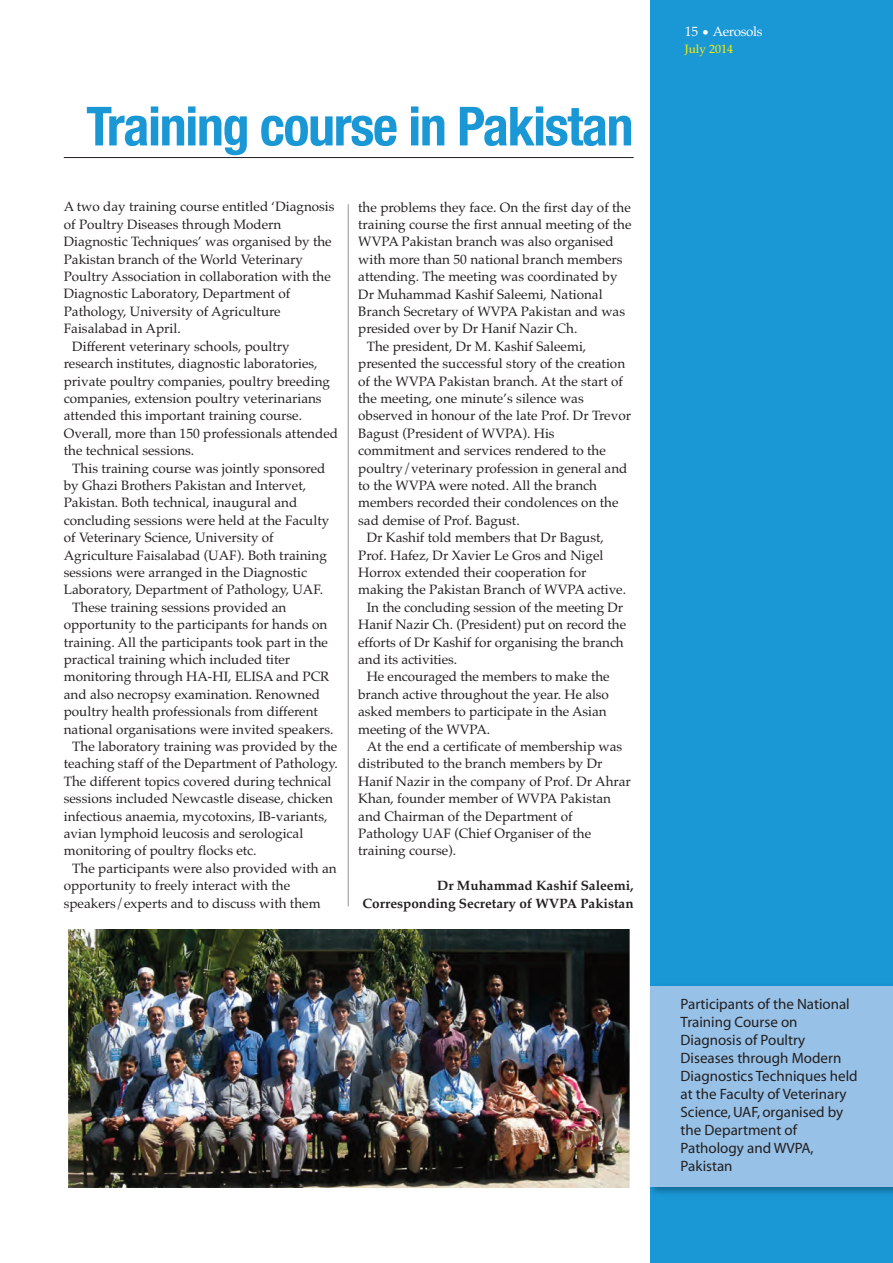
<style>
.page{position:relative;width:893px;height:1263px;background:#fff}
.page>*{position:absolute;margin:0;border:0;box-sizing:border-box;transform-origin:0 0}
.t1{font:700 condensed 54px "Helvetica Neue";letter-spacing:-.025em;color:#1a97d5}
.t2{font:15px/18.1px "Myriad";color:#231f20}
.t3{font:13.5px "Palatino";color:#231f20}
.t4{font:700 13.5px/17.4px "Palatino";color:#231f20;text-align:right}
.t5{font:13.5px "Palatino";letter-spacing:-.025em;color:#fff}
.t6{font:12px "Palatino";color:#fff101}
</style>
<div class="page">
<div style="left:651px;top:0;width:242px;height:1263px;background:#1a97d5"></div>
<hr style="left:348px;top:204px;width:1px;height:702px;background:#939598">
<hr style="left:64px;top:157px;width:570px;height:1px;background:#231f20">
<img style="left:69px;top:929px;width:560px;height:258px">
<div style="left:64px;top:924px;width:570px;height:268px;border:4px solid #fff"></div>
<img style="left:650px;top:980px;width:243px;height:221px">
<div style="left:651px;top:986px;width:242px;height:200px;background:#97c1e7"></div>
<h1 class="t1" style="left:86px;top:94px;width:549px">Training course in Pakistan</h1>
<p class="t3" style="left:64px;top:199px;width:272px">A two day training course entitled ‘Diagnosis</p>
<p class="t3" style="left:64px;top:216px;width:219px">of Poultry Diseases through Modern</p>
<p class="t3" style="left:64px;top:234px;width:269px">Diagnostic Techniques’ was organised by the</p>
<p class="t3" style="left:64px;top:251px;width:241px">Pakistan branch of the World Veterinary</p>
<p class="t3" style="left:64px;top:268px;width:269px">Poultry Association in collaboration with the</p>
<p class="t3" style="left:64px;top:286px;width:228px">Diagnostic Laboratory, Department of</p>
<p class="t3" style="left:64px;top:303px;width:218px">Pathology, University of Agriculture</p>
<p class="t3" style="left:64px;top:321px;width:119px">Faisalabad in April.</p>
<p class="t3" style="left:72px;top:338px;width:219px">Different veterinary schools, poultry</p>
<p class="t3" style="left:64px;top:356px;width:255px">research institutes, diagnostic laboratories,</p>
<p class="t3" style="left:64px;top:373px;width:268px">private poultry companies, poultry breeding</p>
<p class="t3" style="left:64px;top:390px;width:259px">companies, extension poultry veterinarians</p>
<p class="t3" style="left:64px;top:408px;width:240px">attended this important training course.</p>
<p class="t3" style="left:64px;top:425px;width:276px">Overall, more than 150 professionals attended</p>
<p class="t3" style="left:64px;top:443px;width:132px">the technical sessions.</p>
<p class="t3" style="left:72px;top:460px;width:255px">This training course was jointly sponsored</p>
<p class="t3" style="left:64px;top:477px;width:244px">by Ghazi Brothers Pakistan and Intervet,</p>
<p class="t3" style="left:64px;top:495px;width:235px">Pakistan. Both technical, inaugural and</p>
<p class="t3" style="left:64px;top:512px;width:267px">concluding sessions were held at the Faculty</p>
<p class="t3" style="left:64px;top:530px;width:211px">of Veterinary Science, University of</p>
<p class="t3" style="left:64px;top:547px;width:265px">Agriculture Faisalabad (UAF). Both training</p>
<p class="t3" style="left:64px;top:564px;width:245px">sessions were arranged in the Diagnostic</p>
<p class="t3" style="left:64px;top:582px;width:261px">Laboratory, Department of Pathology, UAF.</p>
<p class="t3" style="left:72px;top:599px;width:216px">These training sessions provided an</p>
<p class="t3" style="left:64px;top:617px;width:265px">opportunity to the participants for hands on</p>
<p class="t3" style="left:64px;top:634px;width:266px">training. All the participants took part in the</p>
<p class="t3" style="left:64px;top:651px;width:228px">practical training which included titer</p>
<p class="t3" style="left:64px;top:669px;width:267px">monitoring through HA-HI, ELISA and PCR</p>
<p class="t3" style="left:64px;top:686px;width:258px">and also necropsy examination. Renowned</p>
<p class="t3" style="left:64px;top:704px;width:256px">poultry health professionals from different</p>
<p class="t3" style="left:64px;top:721px;width:271px">national organisations were invited speakers.</p>
<p class="t3" style="left:72px;top:738px;width:267px">The laboratory training was provided by the</p>
<p class="t3" style="left:64px;top:756px;width:275px">teaching staff of the Department of Pathology.</p>
<p class="t3" style="left:64px;top:773px;width:269px">The different topics covered during technical</p>
<p class="t3" style="left:64px;top:791px;width:271px">sessions included Newcastle disease, chicken</p>
<p class="t3" style="left:64px;top:808px;width:265px">infectious anaemia, mycotoxins, IB-variants,</p>
<p class="t3" style="left:64px;top:825px;width:241px">avian lymphoid leucosis and serological</p>
<p class="t3" style="left:64px;top:843px;width:194px">monitoring of poultry flocks etc.</p>
<p class="t3" style="left:72px;top:860px;width:266px">The participants were also provided with an</p>
<p class="t3" style="left:64px;top:878px;width:228px">opportunity to freely interact with the</p>
<p class="t3" style="left:64px;top:895px;width:258px">speakers/experts and to discuss with them</p>
<p class="t3" style="left:358px;top:199px;width:274px">the problems they face. On the first day of the</p>
<p class="t3" style="left:358px;top:216px;width:275px">training course the first annual meeting of the</p>
<p class="t3" style="left:358px;top:234px;width:257px">WVPA Pakistan branch was also organised</p>
<p class="t3" style="left:358px;top:251px;width:266px">with more than 50 national branch members</p>
<p class="t3" style="left:358px;top:269px;width:261px">attending. The meeting was coordinated by</p>
<p class="t3" style="left:358px;top:286px;width:246px">Dr Muhammad Kashif Saleemi, National</p>
<p class="t3" style="left:358px;top:303px;width:268px">Branch Secretary of WVPA Pakistan and was</p>
<p class="t3" style="left:358px;top:321px;width:221px">presided over by Dr Hanif Nazir Ch.</p>
<p class="t3" style="left:367px;top:338px;width:221px">The president, Dr M. Kashif Saleemi,</p>
<p class="t3" style="left:358px;top:356px;width:268px">presented the successful story of the creation</p>
<p class="t3" style="left:358px;top:373px;width:266px">of the WVPA Pakistan branch. At the start of</p>
<p class="t3" style="left:358px;top:390px;width:227px">the meeting, one minute’s silence was</p>
<p class="t3" style="left:358px;top:408px;width:274px">observed in honour of the late Prof. Dr Trevor</p>
<p class="t3" style="left:358px;top:425px;width:198px">Bagust (President of WVPA). His</p>
<p class="t3" style="left:358px;top:443px;width:249px">commitment and services rendered to the</p>
<p class="t3" style="left:358px;top:460px;width:271px">poultry/veterinary profession in general and</p>
<p class="t3" style="left:358px;top:477px;width:240px">to the WVPA were noted. All the branch</p>
<p class="t3" style="left:358px;top:495px;width:262px">members recorded their condolences on the</p>
<p class="t3" style="left:358px;top:512px;width:163px">sad demise of Prof. Bagust.</p>
<p class="t3" style="left:367px;top:530px;width:239px">Dr Kashif told members that Dr Bagust,</p>
<p class="t3" style="left:358px;top:547px;width:247px">Prof. Hafez, Dr Xavier Le Gros and Nigel</p>
<p class="t3" style="left:358px;top:564px;width:230px">Horrox extended their cooperation for</p>
<p class="t3" style="left:358px;top:582px;width:269px">making the Pakistan Branch of WVPA active.</p>
<p class="t3" style="left:367px;top:599px;width:258px">In the concluding session of the meeting Dr</p>
<p class="t3" style="left:358px;top:617px;width:269px">Hanif Nazir Ch. (President) put on record the</p>
<p class="t3" style="left:358px;top:634px;width:267px">efforts of Dr Kashif for organising the branch</p>
<p class="t3" style="left:358px;top:651px;width:100px">and its activities.</p>
<p class="t3" style="left:367px;top:669px;width:244px">He encouraged the members to make the</p>
<p class="t3" style="left:358px;top:686px;width:252px">branch active throughout the year. He also</p>
<p class="t3" style="left:358px;top:704px;width:250px">asked members to participate in the Asian</p>
<p class="t3" style="left:358px;top:721px;width:134px">meeting of the WVPA.</p>
<p class="t3" style="left:367px;top:738px;width:257px">At the end a certificate of membership was</p>
<p class="t3" style="left:358px;top:756px;width:246px">distributed to the branch members by Dr</p>
<p class="t3" style="left:358px;top:773px;width:274px">Hanif Nazir in the company of Prof. Dr Ahrar</p>
<p class="t3" style="left:358px;top:791px;width:254px">Khan, founder member of WVPA Pakistan</p>
<p class="t3" style="left:358px;top:808px;width:216px">and Chairman of the Department of</p>
<p class="t3" style="left:358px;top:825px;width:234px">Pathology UAF (Chief Organiser of the</p>
<p class="t3" style="left:358px;top:843px;width:99px">training course).</p>
<p class="t4" style="left:363px;top:877px;width:272px">Dr Muhammad Kashif Saleemi,<br>Corresponding Secretary of WVPA Pakistan</p>
<p class="t5" style="left:685px;top:24px;width:79px">15 • Aerosols</p>
<p class="t6" style="left:685px;top:42px;width:50px">July 2014</p>
<p class="t2" style="left:681px;top:996px;width:179px">Participants of the National<br>Training Course on<br>Diagnosis of Poultry<br>Diseases through Modern<br>Diagnostics Techniques held at the Faculty of Veterinary<br>Science, UAF, organised by the Department of<br>Pathology and WVPA,<br>Pakistan</p>
</div>
